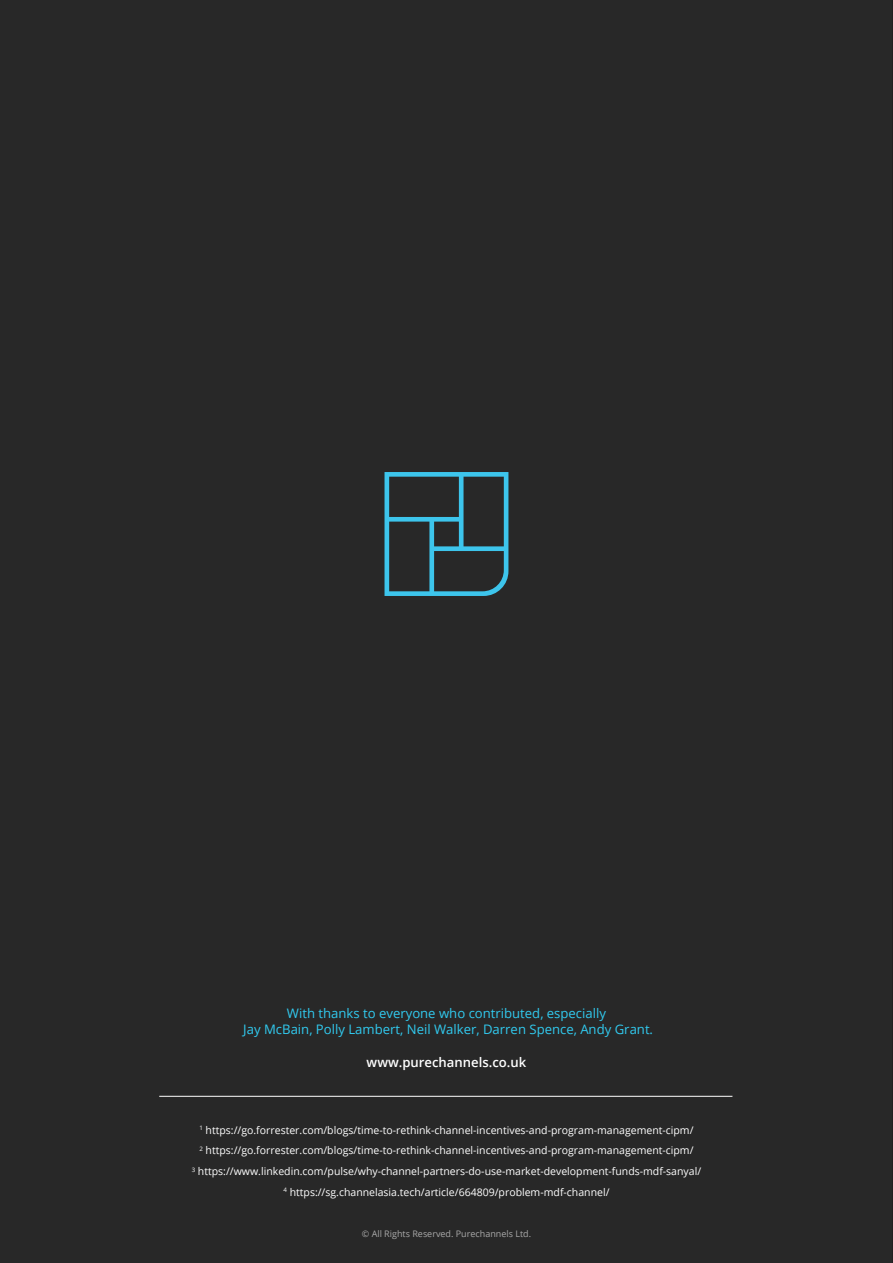
<style>
.page{position:relative;width:893px;height:1263px;background:#fff}
.page>*{position:absolute;margin:0;border:0;box-sizing:border-box;transform-origin:0 0}
.Body{font:13.05px/16.5px "Open Sans";color:#31caef;text-align:center}
.Body-2{font:600 13.05px "Open Sans";color:#fff}
.Body-3{font:10.5px "Open Sans";color:#fff}
.Body-4{font:9px "Open Sans";color:#a9a9a9}
</style>
<div class="page">
<div style="left:1px;top:0;width:891px;height:1262px;background:#282828"></div>
<svg style="left:384px;top:472px;width:124px;height:124px"></svg>
<hr style="left:159px;top:1096px;width:573px;height:1px;background:#fff">
<p class="Body" style="left:243px;top:1004px;width:411px">With thanks to everyone who contributed, especially<br>Jay McBain, Polly Lambert, Neil Walker, Darren Spence, Andy Grant.</p>
<p class="Body-2" style="left:367px;top:1053px;width:161px">www.purechannels.co.uk</p>
<p class="Body-3" style="left:199px;top:1123px;width:496px"><sup>1</sup> https://go.forrester.com/blogs/time-to-rethink-channel-incentives-and-program-management-cipm/</p>
<p class="Body-3" style="left:199px;top:1143px;width:496px"><sup>2</sup> https://go.forrester.com/blogs/time-to-rethink-channel-incentives-and-program-management-cipm/</p>
<p class="Body-3" style="left:192px;top:1164px;width:511px"><sup>3</sup> https://www.linkedin.com/pulse/why-channel-partners-do-use-market-development-funds-mdf-sanyal/</p>
<p class="Body-3" style="left:283px;top:1185px;width:328px"><sup>4</sup> https://sg.channelasia.tech/article/664809/problem-mdf-channel/</p>
<p class="Body-4" style="left:362px;top:1228px;width:171px">© All Rights Reserved. Purechannels Ltd.</p>
</div>
